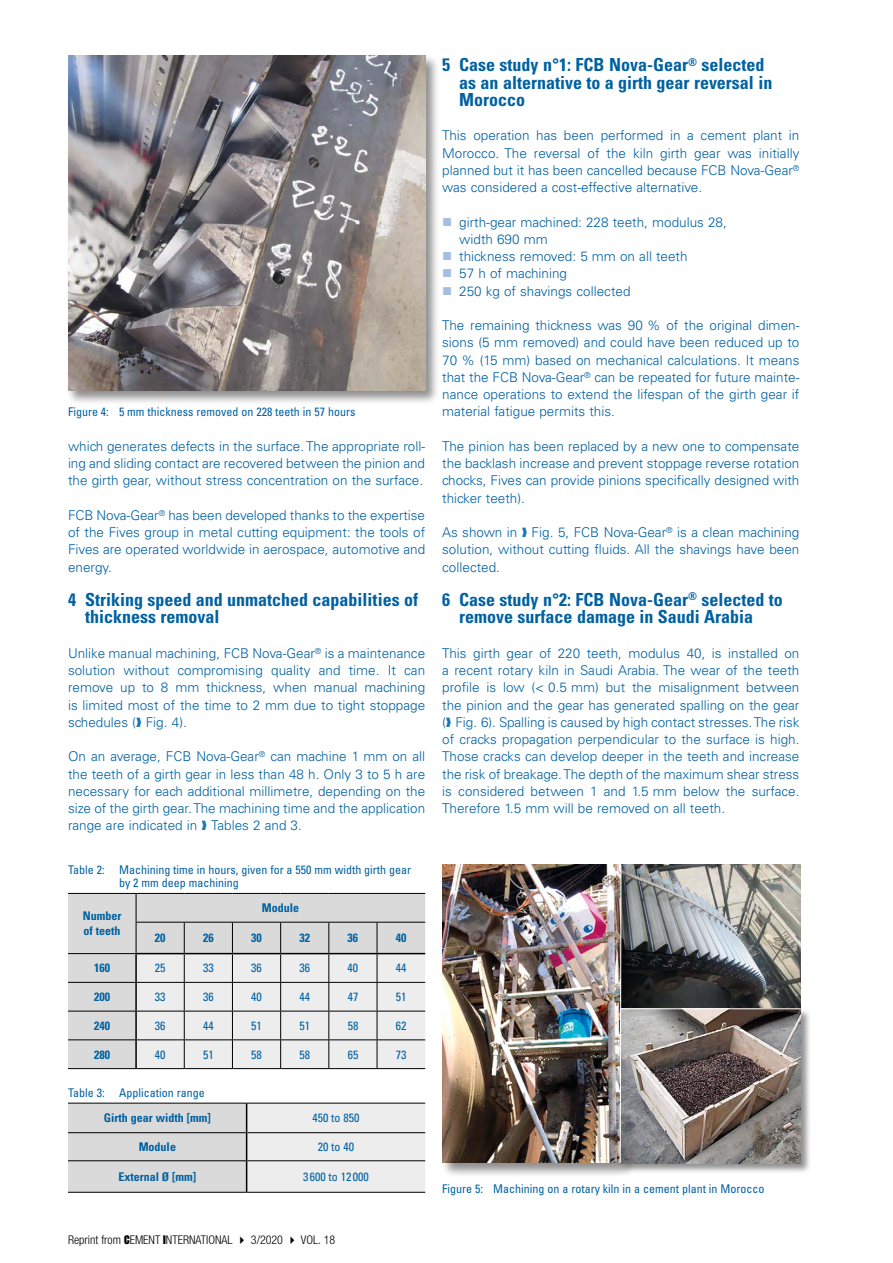
<style>
.page{position:relative;width:893px;height:1263px;background:#fff}
.page>*{position:absolute;margin:0;border:0;box-sizing:border-box;transform-origin:0 0}
.t1{font:700 condensed 18px/17.2px "Univers LT Std";color:#0061a1}
.t2{font:300 13.5px/17.2px "Univers LT Std";color:#0061a1;text-align:justify}
.t3{font:condensed 12px/13.5px "Univers LT Std";color:#0061a1}
.t4{font:700 condensed 12px/15px "Univers LT Std";color:#0061a1}
.t5{font:300 condensed 12px "Helvetica Neue";color:#000}
.s1{font-family:"Impact LT";font-weight:400;font-stretch:normal}
.s2{color:#a4bde3}
</style>
<div class="page">
<div style="left:68px;top:894px;width:357px;height:174px;background:#dadada"></div>
<hr style="left:184px;top:922px;width:1px;height:31px;background:#000">
<hr style="left:232px;top:922px;width:1px;height:31px;background:#000">
<hr style="left:280px;top:922px;width:1px;height:31px;background:#000">
<hr style="left:328px;top:922px;width:1px;height:31px;background:#000">
<hr style="left:136px;top:1068px;width:48px;height:1px;background:#000">
<hr style="left:184px;top:1068px;width:48px;height:1px;background:#000">
<hr style="left:232px;top:1068px;width:49px;height:1px;background:#000">
<hr style="left:281px;top:1068px;width:48px;height:1px;background:#000">
<hr style="left:329px;top:1068px;width:48px;height:1px;background:#000">
<svg style="left:136px;top:954px;width:289px;height:114px;background:#d8d8d8"></svg>
<hr style="left:377px;top:1068px;width:48px;height:1px;background:#000">
<hr style="left:136px;top:893px;width:48px;height:1px;background:#000">
<hr style="left:184px;top:893px;width:48px;height:1px;background:#000">
<hr style="left:232px;top:893px;width:49px;height:1px;background:#000">
<hr style="left:281px;top:893px;width:48px;height:1px;background:#000">
<hr style="left:329px;top:893px;width:48px;height:1px;background:#000">
<hr style="left:377px;top:893px;width:48px;height:1px;background:#000">
<hr style="left:68px;top:893px;width:68px;height:1px;background:#000">
<svg style="left:136px;top:894px;width:1px;height:28px"></svg>
<hr style="left:136px;top:922px;width:48px;height:1px;background:#000">
<hr style="left:136px;top:922px;width:1px;height:31px;background:#000">
<hr style="left:184px;top:922px;width:48px;height:1px;background:#000">
<hr style="left:232px;top:922px;width:49px;height:1px;background:#000">
<hr style="left:281px;top:922px;width:48px;height:1px;background:#000">
<hr style="left:329px;top:922px;width:48px;height:1px;background:#000">
<hr style="left:135px;top:953px;width:49px;height:1px;background:#000">
<hr style="left:184px;top:953px;width:48px;height:1px;background:#000">
<hr style="left:232px;top:953px;width:49px;height:1px;background:#000">
<hr style="left:281px;top:953px;width:48px;height:1px;background:#000">
<hr style="left:329px;top:953px;width:48px;height:1px;background:#000">
<hr style="left:377px;top:922px;width:48px;height:1px;background:#000">
<hr style="left:377px;top:922px;width:1px;height:31px;background:#000">
<hr style="left:377px;top:953px;width:48px;height:1px;background:#000">
<hr style="left:68px;top:953px;width:67px;height:1px;background:#000">
<hr style="left:135px;top:954px;width:2px;height:28px;background:#000">
<hr style="left:135px;top:983px;width:2px;height:28px;background:#000">
<hr style="left:135px;top:1011px;width:2px;height:28px;background:#000">
<hr style="left:135px;top:1040px;width:2px;height:28px;background:#000">
<hr style="left:68px;top:982px;width:68px;height:1px;background:#000">
<hr style="left:68px;top:1011px;width:68px;height:1px;background:#000">
<hr style="left:68px;top:1039px;width:68px;height:1px;background:#000">
<hr style="left:68px;top:1068px;width:68px;height:1px;background:#000">
<hr style="left:247px;top:1192px;width:178px;height:1px;background:#000">
<hr style="left:68px;top:1192px;width:179px;height:1px;background:#000">
<svg style="left:68px;top:1103px;width:357px;height:89px;background:#dbdbdb"></svg>
<hr style="left:246px;top:1161px;width:1px;height:31px;background:#000">
<img style="left:635px;top:865px;width:166px;height:142px">
<div style="left:440px;top:863px;width:195px;height:314px;background:#000;opacity:.45"></div>
<img style="left:442px;top:865px;width:177px;height:298px">
<div style="left:619px;top:1007px;width:192px;height:167px;background:#000;opacity:.45"></div>
<svg style="left:622px;top:1009px;width:179px;height:154px;background:#847b77"></svg>
<div style="left:66px;top:54px;width:374px;height:351px;background:#000;opacity:.45"></div>
<img style="left:68px;top:55px;width:357px;height:335px">
<svg style="left:619px;top:864px;width:3px;height:300px"></svg>
<hr style="left:620px;top:1008px;width:181px;height:1px;background:#fff">
<p class="t3" style="left:68px;top:405px;width:289px">Figure 4: 5 mm thickness removed on 228 teeth in 57 hours</p>
<p class="t2" style="left:68px;top:437px;width:359px">which generates defects in the surface. The appropriate roll&shy;ing and sliding contact are recovered between the pinion and the girth gear, without stress concentration on the surface.</p>
<p class="t2" style="left:68px;top:506px;width:359px">FCB Nova-Gear<sup>®</sup> has been developed thanks to the expertise of the Fives group in metal cutting equipment: the tools of Fives are operated worldwide in aerospace, automotive and energy.</p>
<h1 class="t1" style="left:85px;top:591px;width:334px;text-indent:-17px">4 Striking speed and unmatched capabilities of thickness removal</h1>
<p class="t2" style="left:68px;top:644px;width:359px">Unlike manual machining, FCB Nova-Gear<sup>®</sup> is a maintenance solution without compromising quality and time. It can remove up to 8 mm thickness, when manual machining is limited most of the time to 2 mm due to tight stoppage schedules ( Fig. 4).</p>
<p class="t2" style="left:68px;top:748px;width:359px">On an average, FCB Nova-Gear<sup>®</sup> can machine 1 mm on all the teeth of a girth gear in less than 48 h. Only 3 to 5 h are necessary for each additional millimetre, depending on the size of the girth gear. The machining time and the application range are indicated in Tables 2 and 3.</p>
<p class="t3" style="left:119px;top:862px;width:294px;text-indent:-51px">Table 2: Machining time in hours, given for a 550 mm width girth gear by 2 mm deep machining</p>
<p class="t4" style="left:83px;top:908px;width:40px">Number of teeth</p>
<p class="t4" style="left:262px;top:900px;width:39px">Module</p>
<p class="t4" style="left:155px;top:930px;width:12px">20</p>
<p class="t4" style="left:203px;top:930px;width:12px">26</p>
<p class="t4" style="left:251px;top:930px;width:12px">30</p>
<p class="t4" style="left:299px;top:930px;width:12px">32</p>
<p class="t4" style="left:348px;top:930px;width:12px">36</p>
<p class="t4" style="left:396px;top:930px;width:12px">40</p>
<p class="t4" style="left:94px;top:960px;width:17px">160</p>
<p class="t3" style="left:155px;top:961px;width:12px">25</p>
<p class="t3" style="left:203px;top:961px;width:12px">33</p>
<p class="t3" style="left:251px;top:961px;width:12px">36</p>
<p class="t3" style="left:299px;top:961px;width:12px">36</p>
<p class="t3" style="left:348px;top:961px;width:12px">40</p>
<p class="t3" style="left:396px;top:961px;width:12px">44</p>
<p class="t4" style="left:94px;top:989px;width:17px">200</p>
<p class="t3" style="left:155px;top:990px;width:12px">33</p>
<p class="t3" style="left:203px;top:990px;width:12px">36</p>
<p class="t3" style="left:251px;top:990px;width:12px">40</p>
<p class="t3" style="left:299px;top:990px;width:12px">44</p>
<p class="t3" style="left:348px;top:990px;width:12px">47</p>
<p class="t3" style="left:396px;top:990px;width:12px">51</p>
<p class="t4" style="left:94px;top:1018px;width:17px">240</p>
<p class="t3" style="left:155px;top:1019px;width:12px">36</p>
<p class="t3" style="left:203px;top:1019px;width:12px">44</p>
<p class="t3" style="left:251px;top:1019px;width:12px">51</p>
<p class="t3" style="left:299px;top:1019px;width:12px">51</p>
<p class="t3" style="left:348px;top:1019px;width:12px">58</p>
<p class="t3" style="left:396px;top:1019px;width:12px">62</p>
<p class="t4" style="left:94px;top:1047px;width:17px">280</p>
<p class="t3" style="left:155px;top:1047px;width:12px">40</p>
<p class="t3" style="left:203px;top:1047px;width:12px">51</p>
<p class="t3" style="left:251px;top:1047px;width:12px">58</p>
<p class="t3" style="left:299px;top:1047px;width:12px">58</p>
<p class="t3" style="left:348px;top:1047px;width:12px">65</p>
<p class="t3" style="left:396px;top:1047px;width:12px">73</p>
<p class="t3" style="left:68px;top:1085px;width:138px">Table 3: Application range</p>
<p class="t4" style="left:104px;top:1110px;width:108px">Girth gear width [mm]</p>
<p class="t3" style="left:312px;top:1111px;width:49px">450 to 850</p>
<p class="t4" style="left:139px;top:1139px;width:39px">Module</p>
<p class="t3" style="left:318px;top:1140px;width:38px">20 to 40</p>
<p class="t4" style="left:118px;top:1169px;width:79px">External Ø [mm]</p>
<p class="t3" style="left:303px;top:1170px;width:67px">3600 to 12000</p>
<p class="t5" style="left:68px;top:1233px;width:269px">Reprint from <span class="s1">C</span>EMENT <span class="s1">I</span>NTERNATIONAL ✔ 3/2020 ✔ VOL. 18</p>
<h1 class="t1" style="left:459px;top:56px;width:315px;text-indent:-17px">5 Case study n°1: FCB Nova-Gear<sup>®</sup> selected as an alternative to a girth gear reversal in<br>Morocco</h1>
<p class="t2" style="left:442px;top:127px;width:359px">This operation has been performed in a cement plant in Morocco. The reversal of the kiln girth gear was initially planned but it has been cancelled because FCB Nova-Gear<sup>® </sup>was considered a cost-effective alternative.</p>
<p class="t2" style="left:459px;top:213px;width:269px;text-indent:-17px"><span class="s2">■</span> girth-gear machined: 228 teeth, modulus 28, width 690 mm</p>
<p class="t2" style="left:442px;top:248px;width:247px"><span class="s2">■</span> thickness removed: 5 mm on all teeth</p>
<p class="t2" style="left:442px;top:265px;width:126px"><span class="s2">■</span> 57 h of machining</p>
<p class="t2" style="left:442px;top:282px;width:190px"><span class="s2">■</span> 250 kg of shavings collected</p>
<p class="t2" style="left:442px;top:317px;width:359px">The remaining thickness was 90 % of the original dimen&shy;sions (5 mm removed) and could have been reduced up to 70 % (15 mm) based on mechanical calculations. It means that the FCB Nova-Gear<sup>®</sup> can be repeated for future mainte&shy;nance operations to extend the lifespan of the girth gear if material fatigue permits this.</p>
<p class="t2" style="left:442px;top:437px;width:359px">The pinion has been replaced by a new one to compensate the backlash increase and prevent stoppage reverse rotation chocks, Fives can provide pinions specifically designed with thicker teeth).</p>
<p class="t2" style="left:442px;top:524px;width:359px">As shown in Fig. 5, FCB Nova-Gear<sup>®</sup> is a clean machining solution, without cutting fluids. All the shavings have been collected.</p>
<h1 class="t1" style="left:459px;top:591px;width:325px;text-indent:-17px">6 Case study n°2: FCB Nova-Gear<sup>®</sup> selected to remove surface damage in Saudi Arabia</h1>
<p class="t2" style="left:442px;top:644px;width:359px">This girth gear of 220 teeth, modulus 40, is installed on a recent rotary kiln in Saudi Arabia. The wear of the teeth profile is low (&lt; 0.5 mm) but the misalignment between the pinion and the gear has generated spalling on the gear ( Fig. 6). Spalling is caused by high contact stresses. The risk of cracks propagation perpendicular to the surface is high.<br>Those cracks can develop deeper in the teeth and increase the risk of breakage. The depth of the maximum shear stress is considered between 1 and 1.5 mm below the surface.<br>Therefore 1.5 mm will be removed on all teeth.</p>
<p class="t3" style="left:442px;top:1181px;width:324px">Figure 5: Machining on a rotary kiln in a cement plant in Morocco</p>
</div>
